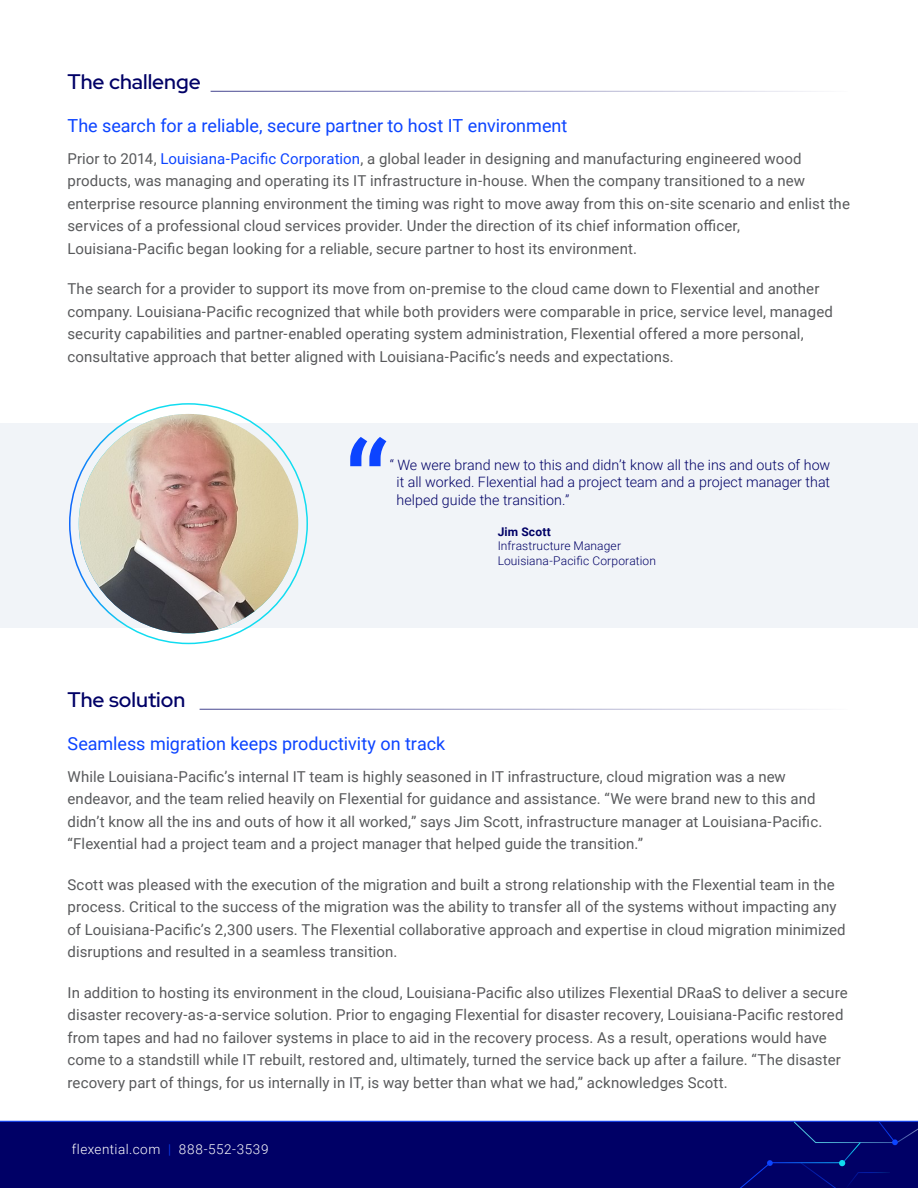
<style>
.page{position:relative;width:918px;height:1188px;background:#fff}
.page>*{position:absolute;margin:0;border:0;box-sizing:border-box;transform-origin:0 0}
.t1{font:124.5px "Roboto";color:#0c44ff}
.Customer_Story_H1{font:500 21px "Red Hat Display";color:#006}
.Customer_Story_H2{font:18px "Roboto";color:#0c44ff}
.Customer_Story_Body{font:15px/22.5px "Roboto";letter-spacing:.005em;color:#58595b}
.Customer_Story_Quote{font:300 14.25px/17.1px "Roboto";color:#006;text-align:justify}
.t2{font:300 13.5px "Roboto";letter-spacing:.04em;color:#fff}
.Customer_Story_Attribution{font:300 12px/14.4px "Roboto";letter-spacing:.01em;color:#006}
.Customer_Story_Attribution-2{font:700 12px "Roboto";letter-spacing:.015em;color:#006}
.s1{color:#0c44ff}
</style>
<div class="page">
<div style="left:0;top:1121px;width:793px;height:67px;background:#006"></div>
<hr style="left:769px;top:1162px;width:73px;height:1px;background:#fff">
<svg style="left:793px;top:1120px;width:125px;height:68px;background:#04096e"></svg>
<div style="left:714px;top:1160px;width:59px;height:28px;background:#006"></div>
<hr style="left:200px;top:709px;width:648px;height:1px;background:#006">
<hr style="left:211px;top:91px;width:637px;height:1px;background:#006">
<div style="left:0;top:423px;width:918px;height:205px;background:#f1f4f8"></div>
<img style="left:79px;top:414px;width:219px;height:219px;border-radius:110px">
<p class="Customer_Story_H1" style="left:68px;top:68px;width:135px">The challenge</p>
<p class="Customer_Story_H2" style="left:68px;top:113px;width:502px">The search for a reliable, secure partner to host IT environment</p>
<p class="Customer_Story_Body" style="left:68px;top:147px;width:784px">Prior to 2014, <span class="s1">Louisiana-Pacific Corporation</span>, a global leader in designing and manufacturing engineered wood products, was managing and operating its IT infrastructure in-house. When the company transitioned to a new enterprise resource planning environment the timing was right to move away from this on-site scenario and enlist the services of a professional cloud services provider. Under the direction of its chief information officer, Louisiana-Pacific began looking for a reliable, secure partner to host its environment.</p>
<p class="Customer_Story_Body" style="left:68px;top:277px;width:767px">The search for a provider to support its move from on-premise to the cloud came down to Flexential and another company. Louisiana-Pacific recognized that while both providers were comparable in price, service level, managed security capabilities and partner-enabled operating system administration, Flexential offered a more personal, consultative approach that better aligned with Louisiana-Pacific’s needs and expectations.</p>
<p class="t1" style="left:344px;top:400px;width:46px">“</p>
<p class="Customer_Story_Quote" style="left:396px;top:456px;width:435px;text-indent:-7px">“ We were brand new to this and didn’t know all the ins and outs of how it all worked. Flexential had a project team and a project manager that helped guide the transition.”</p>
<p class="Customer_Story_Attribution-2" style="left:498px;top:523px;width:55px">Jim Scott</p>
<p class="Customer_Story_Attribution" style="left:498px;top:539px;width:160px">Infrastructure Manager<br>Louisiana-Pacific Corporation</p>
<p class="Customer_Story_H1" style="left:68px;top:686px;width:119px">The solution</p>
<p class="Customer_Story_H2" style="left:68px;top:731px;width:379px">Seamless migration keeps productivity on track</p>
<p class="Customer_Story_Body" style="left:68px;top:765px;width:756px">While Louisiana-Pacific’s internal IT team is highly seasoned in IT infrastructure, cloud migration was a new endeavor, and the team relied heavily on Flexential for guidance and assistance. “We were brand new to this and didn’t know all the ins and outs of how it all worked,” says Jim Scott, infrastructure manager at Louisiana-Pacific. “Flexential had a project team and a project manager that helped guide the transition.”</p>
<p class="Customer_Story_Body" style="left:68px;top:873px;width:780px">Scott was pleased with the execution of the migration and built a strong relationship with the Flexential team in the process. Critical to the success of the migration was the ability to transfer all of the systems without impacting any of Louisiana-Pacific’s 2,300 users. The Flexential collaborative approach and expertise in cloud migration minimized disruptions and resulted in a seamless transition.</p>
<p class="Customer_Story_Body" style="left:68px;top:981px;width:782px">In addition to hosting its environment in the cloud, Louisiana-Pacific also utilizes Flexential DRaaS to deliver a secure disaster recovery-as-a-service solution. Prior to engaging Flexential for disaster recovery, Louisiana-Pacific restored from tapes and had no failover systems in place to aid in the recovery process. As a result, operations would have come to a standstill while IT rebuilt, restored and, ultimately, turned the service back up after a failure. “The disaster recovery part of things, for us internally in IT, is way better than what we had,” acknowledges Scott.</p>
<p class="t2" style="left:72px;top:1140px;width:198px">flexential.com <span class="s1">|</span> 888-552-3539</p>
</div>
